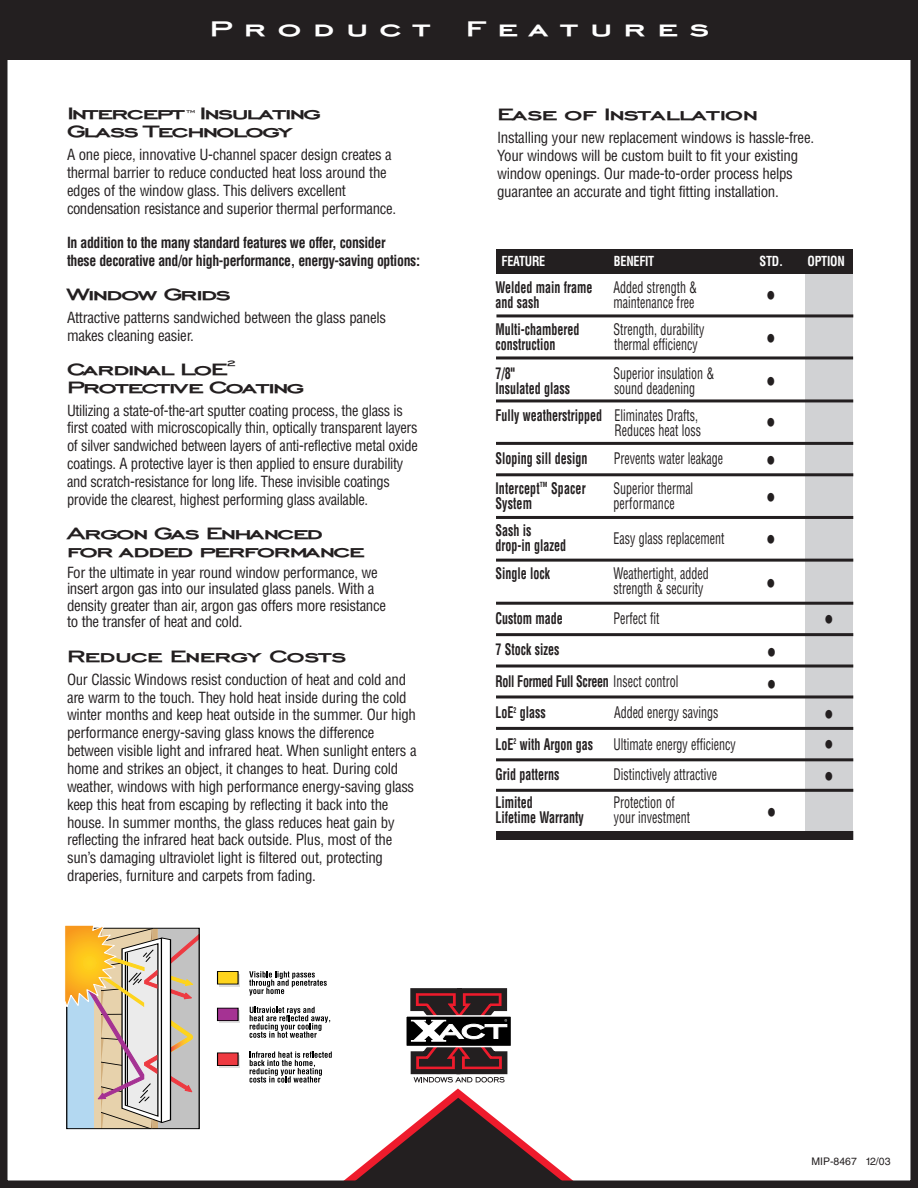
<style>
.page{position:relative;width:918px;height:1188px;background:#fff}
.page>*{position:absolute;margin:0;border:0;box-sizing:border-box;transform-origin:0 0}
.t1{font:700 27px "Chisel Extended";letter-spacing:.475em;color:#fff}
.t2{font:700 condensed 23.4px/42.5px "Helvetica";color:#231f20;text-align:justify;scale:.77 1}
.t3{font:700 21px/17.9px "Chisel Extended";letter-spacing:-.04em;color:#231f20}
.t4{font:700 21px "Chisel Extended";color:#231f20}
.t5{font:condensed 15.6px/27px "Helvetica";color:#231f20;text-align:right;scale:.77 1}
.t6{font:700 condensed 15.6px/27.8px "Helvetica";color:#231f20;scale:.77 1}
.t7{font:700 condensed 15.6px/31.5px "Helvetica";letter-spacing:-.025em;color:#231f20;scale:.77 1}
.t8{font:condensed 15px/17.9px "Helvetica";letter-spacing:-.02em;color:#231f20}
.t9{font:700 condensed 15px/17.9px "Helvetica";letter-spacing:-.025em;color:#231f20;scale:.92 1}
.t10{font:700 condensed 13.5px "Helvetica";letter-spacing:-.02em;color:#fff;scale:.9 1}
.t11{font:10.5px "Helvetica";color:#231f20}
.t12{font:700 10.5px "Chisel Extended";color:#231f20}
.t13{font:700 condensed 6.9px "Helvetica";color:#231f20;scale:.87 1}
.t14{font:700 5.4px "Chisel Extended";color:#231f20;scale:.9 1}
.s1{font-weight:700}
.s2{font-size:13.65px}
.s3{font-weight:400}
</style>
<div class="page">
<div style="left:0;top:0;width:918px;height:1188px;border:8px solid #231f20"></div>
<svg style="left:219px;top:974px;width:21px;height:12px"></svg>
<svg style="left:219px;top:1010px;width:21px;height:13px"></svg>
<svg style="left:219px;top:1055px;width:21px;height:13px"></svg>
<div style="left:218px;top:972px;width:20px;height:12px;background:#fed41d"></div>
<div style="left:217px;top:971px;width:21px;height:13px;border:1px solid #000"></div>
<div style="left:218px;top:1008px;width:20px;height:13px;background:#a53293"></div>
<div style="left:217px;top:1008px;width:21px;height:13px;border:1px solid #000"></div>
<div style="left:218px;top:1053px;width:20px;height:12px;background:#ee3a41"></div>
<div style="left:217px;top:1053px;width:21px;height:13px;border:1px solid #000"></div>
<svg style="left:249px;top:971px;width:378px;height:213px"></svg>
<svg style="left:65px;top:925px;width:135px;height:204px;background:#c7b9a4"></svg>
<div style="left:805px;top:269px;width:48px;height:570px;background:#d1d2d4"></div>
<div style="left:496px;top:249px;width:357px;height:25px;background:#231f20"></div>
<hr style="left:496px;top:314px;width:357px;height:3px;background:#231f20">
<hr style="left:496px;top:356px;width:357px;height:3px;background:#231f20">
<hr style="left:496px;top:399px;width:357px;height:3px;background:#231f20">
<hr style="left:496px;top:442px;width:357px;height:3px;background:#231f20">
<hr style="left:496px;top:473px;width:357px;height:3px;background:#231f20">
<hr style="left:496px;top:516px;width:357px;height:3px;background:#231f20">
<hr style="left:496px;top:559px;width:357px;height:3px;background:#231f20">
<hr style="left:496px;top:602px;width:357px;height:3px;background:#231f20">
<hr style="left:496px;top:633px;width:357px;height:3px;background:#231f20">
<hr style="left:496px;top:695px;width:357px;height:3px;background:#231f20">
<hr style="left:496px;top:727px;width:357px;height:3px;background:#231f20">
<hr style="left:496px;top:758px;width:357px;height:3px;background:#231f20">
<div style="left:496px;top:831px;width:357px;height:9px;background:#231f20"></div>
<div style="left:0;top:0;width:918px;height:60px;background:#231f20"></div>
<hr style="left:496px;top:789px;width:357px;height:3px;background:#231f20">
<svg style="left:496px;top:664px;width:357px;height:4px"></svg>
<h1 class="t1" style="left:210px;top:11px;width:222px">Product</h1>
<h1 class="t1" style="left:466px;top:11px;width:244px">Features</h1>
<h3 class="t3" style="left:67px;top:103px;width:255px;text-indent:133px">Insulating<br>Glass Technology</h3>
<p class="t8" style="left:67px;top:147px;width:331px">A one piece, innovative U-channel spacer design creates a thermal barrier to reduce conducted heat loss around the edges of the window glass. This delivers excellent condensation resistance and superior thermal performance.</p>
<p class="t9" style="left:67px;top:235px;width:385px">In addition to the many standard features we offer, consider<br>these decorative and/or high-performance, energy-saving options:</p>
<h3 class="t3" style="left:67px;top:284px;width:165px">Window Grids</h3>
<p class="t8" style="left:67px;top:310px;width:321px">Attractive patterns sandwiched between the glass panels makes cleaning easier.</p>
<h3 class="t3" style="left:67px;top:359px;width:161px">Cardinal LoE</h3>
<h3 class="t3" style="left:67px;top:103px;width:119px">Intercept</h3>
<p class="t14" style="left:187px;top:108px;width:10px">TM</p>
<p class="t12" style="left:226px;top:356px;width:10px">2</p>
<h3 class="t3" style="left:67px;top:377px;width:238px">Protective Coating</h3>
<p class="t8" style="left:67px;top:402px;width:352px">Utilizing a state-of-the-art sputter coating process, the glass is first coated with microscopically thin, optically transparent layers of silver sandwiched between layers of anti-reflective metal oxide coatings. A protective layer is then applied to ensure durability and scratch-resistance for long life. These invisible coatings provide the clearest, highest performing glass available.</p>
<h3 class="t3" style="left:67px;top:523px;width:298px">Argon Gas Enhanced for added performance</h3>
<p class="t8" style="left:67px;top:565px;width:321px;line-height:16.5px">For the ultimate in year round window performance, we insert argon gas into our insulated glass panels. With a density greater than air, argon gas offers more resistance to the transfer of heat and cold.</p>
<h3 class="t4" style="left:67px;top:642px;width:280px">Reduce Energy Costs</h3>
<p class="t8" style="left:67px;top:672px;width:351px">Our Classic Windows resist conduction of heat and cold and are warm to the touch. They hold heat inside during the cold winter months and keep heat outside in the summer. Our high performance energy-saving glass knows the difference between visible light and infrared heat. When sunlight enters a home and strikes an object, it changes to heat. During cold weather, windows with high performance energy-saving glass keep this heat from escaping by reflecting it back into the house. In summer months, the glass reduces heat gain by reflecting the infrared heat back outside. Plus, most of the sun’s damaging ultraviolet light is filtered out, protecting draperies, furniture and carpets from fading.</p>
<h3 class="t4" style="left:497px;top:101px;width:262px">Ease of Installation</h3>
<p class="t8" style="left:497px;top:130px;width:319px">Installing your new replacement windows is hassle-free.<br>Your windows will be custom built to fit your existing window openings. Our made-to-order process helps guarantee an accurate and tight fitting installation.</p>
<p class="t10" style="left:502px;top:255px;width:50px">FEATURE</p>
<p class="t10" style="left:614px;top:255px;width:46px">BENEFIT</p>
<p class="t10" style="left:759px;top:255px;width:28px">STD.</p>
<p class="t10" style="left:808px;top:255px;width:43px">OPTION</p>
<h2 class="t2" style="left:767px;top:276px;width:11px">• • • •</h2>
<h2 class="t2" style="left:767px;top:444px;width:11px;line-height:36.9px">• •</h2>
<h2 class="t2" style="left:767px;top:520px;width:11px">•</h2>
<p class="t6" style="left:496px;top:275px;width:128px">Welded main frame</p>
<p class="t5" style="left:613px;top:275px;width:110px">Added strength &amp;</p>
<p class="t6" style="left:496px;top:290px;width:59px">and sash</p>
<p class="t5" style="left:613px;top:290px;width:107px">maintenance free</p>
<p class="t6" style="left:496px;top:317px;width:111px">Multi-chambered</p>
<p class="t5" style="left:613px;top:317px;width:120px">Strength, durability</p>
<p class="t6" style="left:496px;top:332px;width:79px">construction</p>
<p class="t5" style="left:614px;top:332px;width:110px">thermal efficiency</p>
<p class="t6" style="left:496px;top:360px;width:27px">7/8"</p>
<p class="t5" style="left:613px;top:361px;width:133px">Superior insulation &amp;</p>
<p class="t6" style="left:496px;top:375px;width:98px">Insulated glass</p>
<p class="t5" style="left:496px;top:376px;width:265px">sound deadening<br><span class="s1">Fully weatherstripped</span> Eliminates Drafts,</p>
<p class="t5" style="left:615px;top:418px;width:114px">Reduces heat loss</p>
<p class="t6" style="left:496px;top:446px;width:121px">Sloping sill design</p>
<p class="t5" style="left:614px;top:446px;width:143px">Prevents water leakage</p>
<p class="t6" style="left:496px;top:476px;width:59px">Intercept</p>
<p class="t13" style="left:540px;top:482px;width:10px">TM</p>
<p class="t6" style="left:551px;top:476px;width:46px">Spacer</p>
<p class="t5" style="left:613px;top:476px;width:105px">Superior thermal</p>
<p class="t6" style="left:496px;top:491px;width:49px">System</p>
<p class="t5" style="left:613px;top:491px;width:81px">performance</p>
<p class="t6" style="left:496px;top:518px;width:48px">Sash is</p>
<p class="t5" style="left:613px;top:526px;width:146px">Easy glass replacement</p>
<p class="t6" style="left:496px;top:533px;width:93px">drop-in glazed<br>Single lock</p>
<p class="t5" style="left:613px;top:567px;width:125px;line-height:15px;text-align:left">Weathertight, added strength <span class="s2">&amp;</span> security</p>
<h2 class="t2" style="left:767px;top:564px;width:11px">•</h2>
<p class="t6" style="left:496px;top:606px;width:89px">Custom made</p>
<p class="t5" style="left:613px;top:606px;width:61px">Perfect fit</p>
<p class="t7" style="left:496px;top:635px;width:239px">7 Stock sizes<br>Roll Formed Full Screen <span class="s3">Insect control<br></span>LoE<sup>2</sup> glass</p>
<p class="t5" style="left:614px;top:701px;width:137px">Added energy savings</p>
<p class="t6" style="left:496px;top:732px;width:128px">LoE<sup>2</sup> with Argon gas</p>
<p class="t5" style="left:613px;top:732px;width:161px">Ultimate energy efficiency</p>
<p class="t6" style="left:496px;top:762px;width:85px">Grid patterns</p>
<p class="t5" style="left:613px;top:762px;width:136px">Distinctively attractive</p>
<p class="t6" style="left:496px;top:790px;width:50px">Limited</p>
<p class="t5" style="left:613px;top:791px;width:81px">Protection of</p>
<p class="t6" style="left:496px;top:805px;width:116px">Lifetime Warranty</p>
<p class="t5" style="left:614px;top:806px;width:101px">your investment</p>
<h2 class="t2" style="left:768px;top:633px;width:11px">•</h2>
<h2 class="t2" style="left:768px;top:665px;width:11px">•</h2>
<h2 class="t2" style="left:768px;top:793px;width:11px">•</h2>
<h2 class="t2" style="left:825px;top:600px;width:11px">•</h2>
<h2 class="t2" style="left:825px;top:696px;width:11px">•</h2>
<h2 class="t2" style="left:825px;top:725px;width:11px">•</h2>
<h2 class="t2" style="left:825px;top:757px;width:11px">•</h2>
<p class="t11" style="left:812px;top:1157px;width:81px">MIP-8467 12/03</p>
</div>
